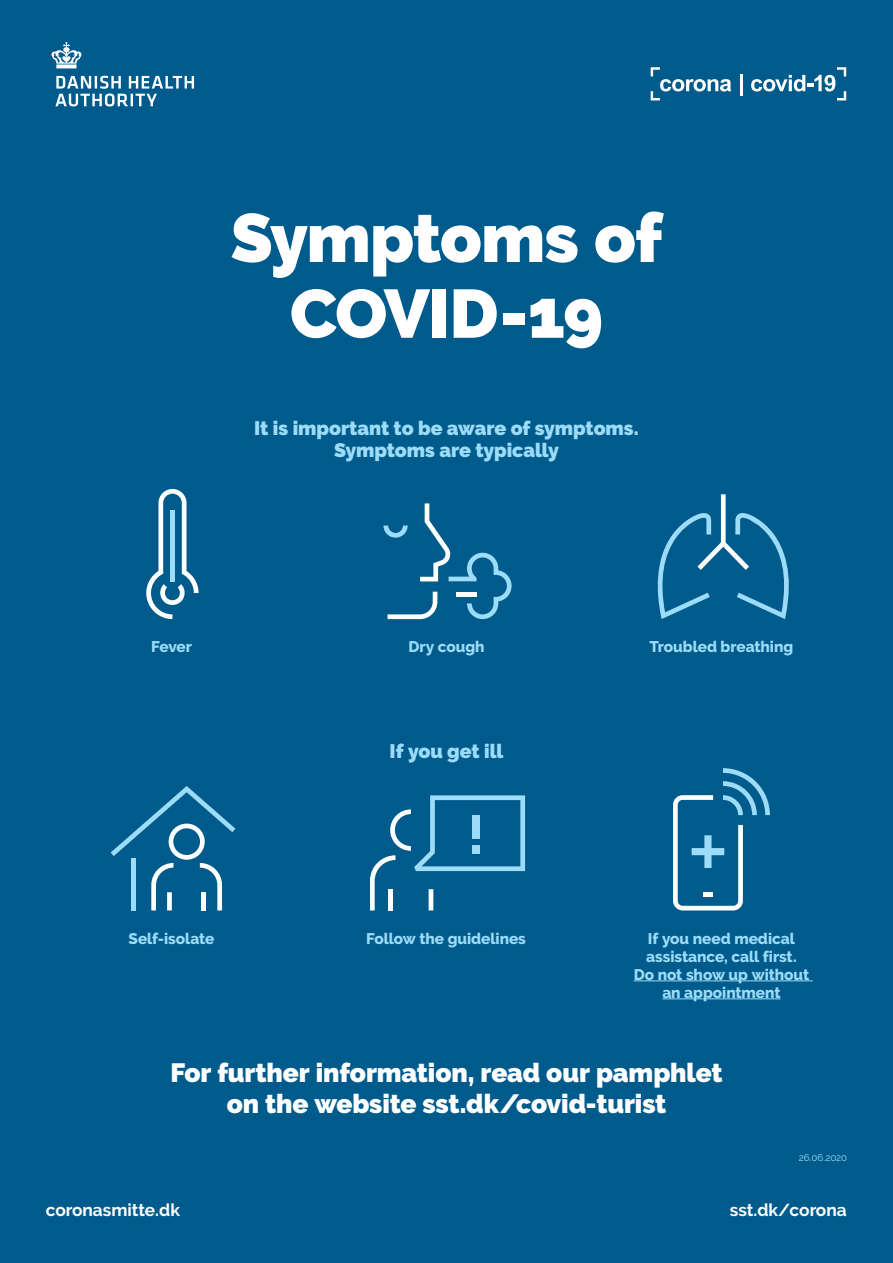
<style>
.page{position:relative;width:893px;height:1263px;background:#005b8d}
.page>*{position:absolute;margin:0;border:0;box-sizing:border-box;transform-origin:0 0}
.t1{font:900 68.25px "Raleway";letter-spacing:-.02em;color:#fff}
.t2{font:900 26.33px/30.8px "Raleway";letter-spacing:-.005em;color:#fff;text-align:center}
.t3{font:900 19.5px/22.5px "Raleway";color:#9cdcf8;text-align:center}
.t4{font:700 17.25px "Raleway";color:#fff}
.t5{font:800 15.38px/18px "Raleway";letter-spacing:-.005em;color:#9cdcf8;text-align:center}
.t6{font:9.75px "Raleway";letter-spacing:-.02em;color:#9cdcf8}
</style>
<div class="page">
<svg style="left:651px;top:67px;width:80px;height:33px"></svg>
<hr style="left:740px;top:75px;width:2px;height:21px;background:#fff">
<svg style="left:751px;top:67px;width:95px;height:33px"></svg>
<svg style="left:370px;top:795px;width:155px;height:115px"></svg>
<hr style="left:634px;top:980px;width:179px;height:1px;background:#9cdcf8">
<hr style="left:662px;top:998px;width:119px;height:1px;background:#9cdcf8">
<svg style="left:673px;top:768px;width:97px;height:142px"></svg>
<svg style="left:146px;top:489px;width:53px;height:130px"></svg>
<svg style="left:383px;top:503px;width:129px;height:116px"></svg>
<svg style="left:658px;top:494px;width:131px;height:125px"></svg>
<svg style="left:111px;top:786px;width:124px;height:124px"></svg>
<svg style="left:51px;top:42px;width:30px;height:26px"></svg>
<svg style="left:55px;top:76px;width:139px;height:30px"></svg>
<p class="t1" style="left:231px;top:198px;width:433px">Symptoms of</p>
<p class="t1" style="left:290px;top:274px;width:315px">COVID-19</p>
<p class="t3" style="left:254px;top:417px;width:386px">It is important to be aware of symptoms.<br>Symptoms are typically</p>
<p class="t5" style="left:151px;top:638px;width:42px">Fever</p>
<p class="t5" style="left:408px;top:638px;width:78px">Dry cough</p>
<p class="t5" style="left:650px;top:638px;width:145px">Troubled breathing</p>
<p class="t3" style="left:390px;top:739px;width:115px">If you get ill</p>
<p class="t5" style="left:129px;top:929px;width:87px">Self-isolate</p>
<p class="t5" style="left:366px;top:929px;width:161px">Follow the guidelines</p>
<p class="t5" style="left:634px;top:929px;width:177px">If you need medical assistance, call first.<br>Do not show up without an appointment</p>
<p class="t2" style="left:170px;top:1057px;width:554px">For further information, read our pamphlet on the website sst.dk/covid-turist</p>
<p class="t6" style="left:799px;top:1152px;width:50px">26.06.2020</p>
<p class="t4" style="left:46px;top:1200px;width:136px">coronasmitte.dk</p>
<p class="t4" style="left:730px;top:1200px;width:118px">sst.dk/corona</p>
</div>
